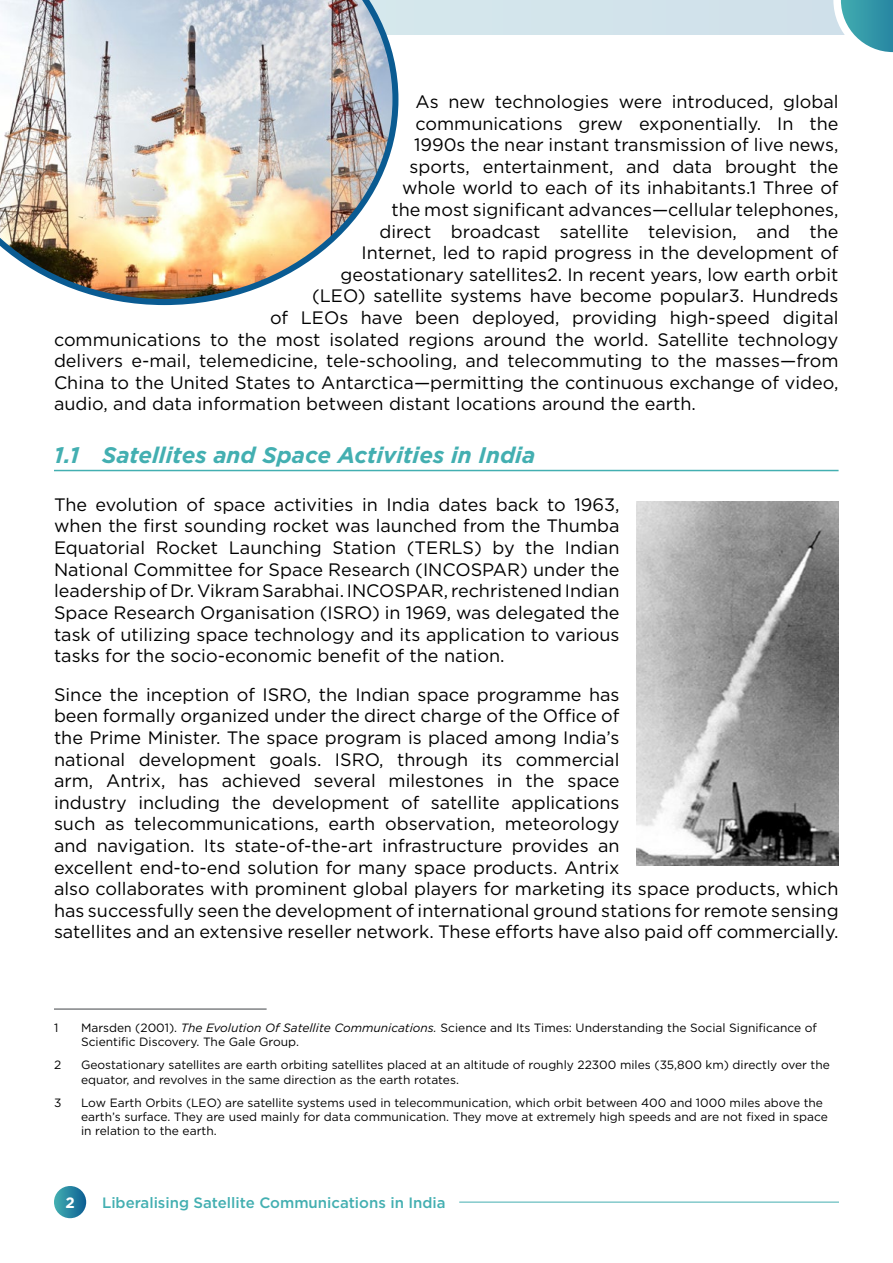
<style>
.page{position:relative;width:893px;height:1263px;background:#fff}
.page>*{position:absolute;margin:0;border:0;box-sizing:border-box;transform-origin:0 0}
.t1{font:italic 700 22.5px "Gotham";color:#43afb1}
.t2{font:18px/21.6px "Gotham";color:#000;text-align:justify}
.t3{font:500 15px "Gotham";color:#43afb1}
.t4{font:700 15px "Gotham";color:#fff}
.t5{font:12px/14.4px "Gotham";color:#000}
.s1{font-style:italic}
</style>
<div class="page">
<div style="left:0;top:0;width:893px;height:34px;background:#d2e3eb"></div>
<svg style="left:54px;top:1186px;width:32px;height:32px"></svg>
<svg style="left:833px;top:0;width:60px;height:53px"></svg>
<hr style="left:459px;top:1202px;width:380px;height:1px;background:#43afb1">
<hr style="left:54px;top:470px;width:784px;height:1px;background:#43afb1">
<hr style="left:54px;top:1008px;width:213px;height:2px;background:#808285">
<img style="left:0;top:0;width:398px;height:305px">
<img style="left:636px;top:502px;width:203px;height:363px">
<p class="t2" style="left:416px;top:90px;width:424px">As new technologies were introduced, global</p>
<p class="t2" style="left:416px;top:112px;width:425px">communications grew exponentially. In the</p>
<p class="t2" style="left:414px;top:134px;width:426px">1990s the near instant transmission of live news,</p>
<p class="t2" style="left:410px;top:155px;width:431px">sports, entertainment, and data brought the</p>
<p class="t2" style="left:402px;top:177px;width:438px">whole world to each of its inhabitants.1 Three of</p>
<p class="t2" style="left:392px;top:198px;width:448px">the most significant advances—cellular telephones,</p>
<p class="t2" style="left:380px;top:220px;width:460px">direct broadcast satellite television, and the</p>
<p class="t2" style="left:362px;top:242px;width:479px">Internet, led to rapid progress in the development of</p>
<p class="t2" style="left:340px;top:263px;width:499px">geostationary satellites2. In recent years, low earth orbit</p>
<p class="t2" style="left:312px;top:285px;width:528px">(LEO) satellite systems have become popular3. Hundreds</p>
<p class="t2" style="left:270px;top:306px;width:570px">of LEOs have been deployed, providing high-speed digital</p>
<p class="t2" style="left:54px;top:328px;width:786px">communications to the most isolated regions around the world. Satellite technology</p>
<p class="t2" style="left:54px;top:350px;width:786px">delivers e-mail, telemedicine, tele-schooling, and telecommuting to the masses—from</p>
<p class="t2" style="left:54px;top:371px;width:786px">China to the United States to Antarctica—permitting the continuous exchange of video,</p>
<p class="t2" style="left:54px;top:393px;width:643px">audio, and data information between distant locations around the earth.</p>
<p class="t1" style="left:54px;top:440px;width:483px">1.1 Satellites and Space Activities in India</p>
<p class="t2" style="left:54px;top:493px;width:567px">The evolution of space activities in India dates back to 1963, when the fi rst sounding rocket was launched from the Thumba Equatorial Rocket Launching Station (TERLS) by the Indian National Committee for Space Research (INCOSPAR) under the leadership of Dr. Vikram Sarabhai. INCOSPAR, rechristened Indian Space Research Organisation (ISRO) in 1969, was delegated the task of utilizing space technology and its application to various tasks for the socio-economic benefit of the nation.</p>
<p class="t2" style="left:54px;top:683px;width:786px;text-align:left">Since the inception of ISRO, the Indian space programme has<br>been formally organized under the direct charge of the Office of<br>the Prime Minister. The space program is placed among India’s<br>national development goals. ISRO, through its commercial<br>arm, Antrix, has achieved several milestones in the space<br>industry including the development of satellite applications<br>such as telecommunications, earth observation, meteorology<br>and navigation. Its state-of-the-art infrastructure provides an<br>excellent end-to-end solution for many space products. Antrix<br>also collaborates with prominent global players for marketing its space products, which has successfully seen the development of international ground stations for remote sensing satellites and an extensive reseller network. These efforts have also paid off commercially.</p>
<p class="t5" style="left:54px;top:1020px;width:6px">1</p>
<p class="t5" style="left:81px;top:1020px;width:737px">Marsden (2001). <span class="s1">The Evolution Of Satellite Communications.</span> Science and Its Times: Understanding the Social Significance of<br>Scientific Discovery. The Gale Group.</p>
<p class="t5" style="left:54px;top:1057px;width:9px">2</p>
<p class="t5" style="left:81px;top:1057px;width:750px">Geostationary satellites are earth orbiting satellites placed at an altitude of roughly 22300 miles (35,800 km) directly over the equator, and revolves in the same direction as the earth rotates.</p>
<p class="t5" style="left:54px;top:1095px;width:9px">3</p>
<p class="t5" style="left:81px;top:1095px;width:748px">Low Earth Orbits (LEO) are satellite systems used in telecommunication, which orbit between 400 and 1000 miles above the earth’s surface. They are used mainly for data communication. They move at extremely high speeds and are not fixed in space in relation to the earth.</p>
<p class="t4" style="left:65px;top:1192px;width:11px">2</p>
<p class="t3" style="left:102px;top:1193px;width:345px">Liberalising Satellite Communications in India</p>
</div>
